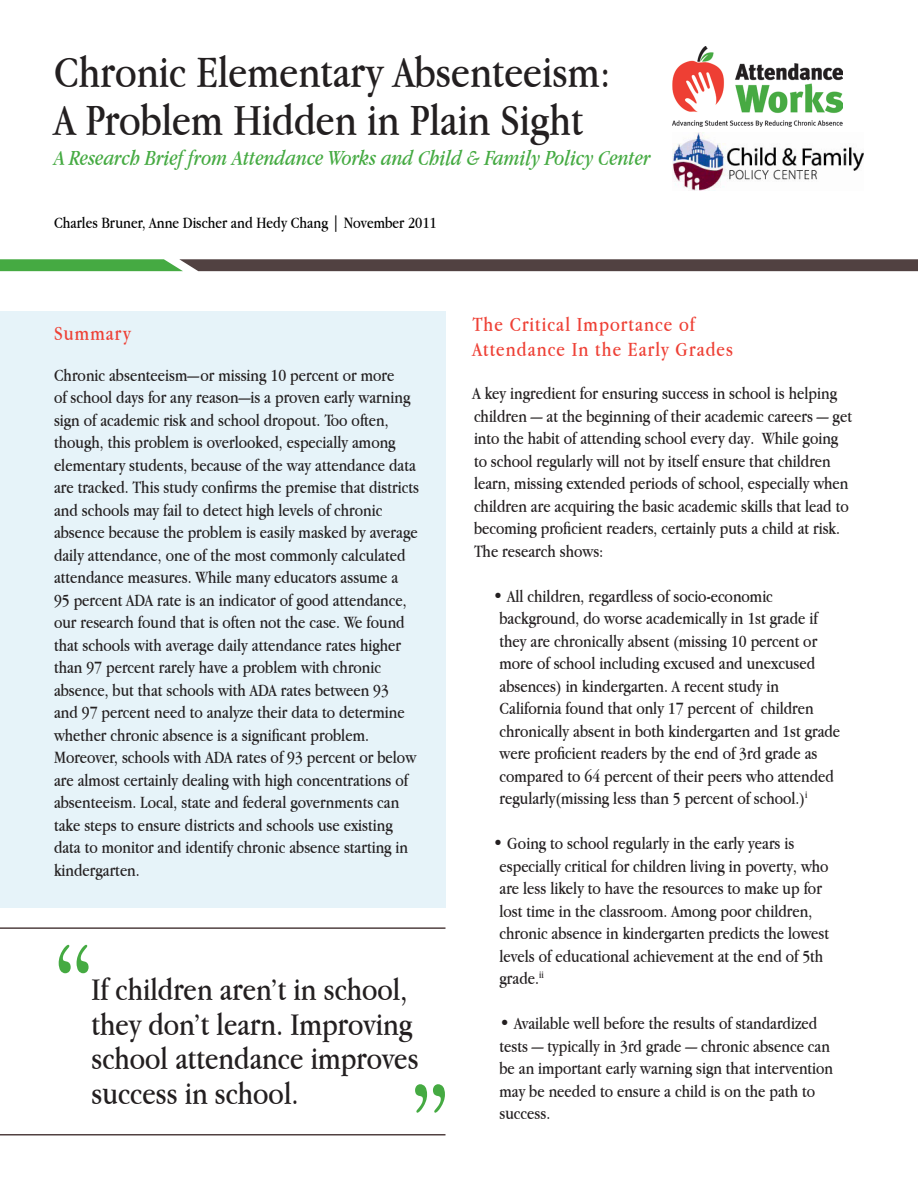
<style>
.page{position:relative;width:918px;height:1188px;background:#fff}
.page>*{position:absolute;margin:0;border:0;box-sizing:border-box;transform-origin:0 0}
.t1{font:120px "Apple Garamond";color:#45aa42}
.t2{font:46.5px/48px "Apple Garamond";color:#231f20}
.t3{font:33px/34.5px "Apple Garamond";color:#231f20}
.t4{font:italic 22.5px "Apple Garamond";color:#45aa42}
.t5{font:21px/25.2px "Apple Garamond";letter-spacing:.05em;color:#ee4035}
.t6{font:18px/22.5px "Apple Garamond";color:#231f20}
.t7{font:16.5px "Apple Garamond";color:#000}
</style>
<div class="page">
<div style="left:0;top:311px;width:446px;height:597px;background:#e6f3f9"></div>
<svg style="left:0;top:259px;width:918px;height:12px;background:#555c48"></svg>
<img style="left:672px;top:133px;width:192px;height:57px">
<img style="left:672px;top:46px;width:171px;height:80px">
<hr style="left:0;top:927px;width:445px;height:2px;background:#514141">
<hr style="left:0;top:1134px;width:446px;height:2px;background:#514141">
<p class="t2" style="left:54px;top:47px;width:558px">Chronic Elementary Absenteeism:<br>A Problem Hidden in Plain Sight</p>
<p class="t4" style="left:54px;top:145px;width:598px">A Research Brief from Attendance Works and Child &amp; Family Policy Center</p>
<p class="t7" style="left:54px;top:213px;width:384px">Charles Bruner, Anne Discher and Hedy Chang | November 2011</p>
<p class="t5" style="left:54px;top:320px;width:78px">Summary</p>
<p class="t6" style="left:54px;top:363px;width:366px">Chronic absenteeism—or missing 10 percent or more<br>of school days for any reason—is a proven early warning sign of academic risk and school dropout. Too often, though, this problem is overlooked, especially among elementary students, because of the way attendance data are tracked. This study confirms the premise that districts and schools may fail to detect high levels of chronic absence because the problem is easily masked by average daily attendance, one of the most commonly calculated attendance measures. While many educators assume a<br>95 percent ADA rate is an indicator of good attendance, our research found that is often not the case. We found that schools with average daily attendance rates higher than 97 percent rarely have a problem with chronic absence, but that schools with ADA rates between 93<br>and 97 percent need to analyze their data to determine whether chronic absence is a significant problem.<br>Moreover, schools with ADA rates of 93 percent or below are almost certainly dealing with high concentrations of absenteeism. Local, state and federal governments can take steps to ensure districts and schools use existing data to monitor and identify chronic absence starting in kindergarten.</p>
<p class="t1" style="left:54px;top:913px;width:41px">“</p>
<p class="t3" style="left:92px;top:972px;width:328px">If children aren’t in school, they don’t learn. Improving school attendance improves success in school.</p>
<p class="t1" style="left:410px;top:1052px;width:41px">”</p>
<p class="t5" style="left:472px;top:311px;width:262px">The Critical Importance of<br>Attendance In the Early Grades</p>
<p class="t6" style="left:472px;top:382px;width:381px">A key ingredient for ensuring success in school is helping children — at the beginning of their academic careers — get into the habit of attending school every day. While going to school regularly will not by itself ensure that children learn, missing extended periods of school, especially when children are acquiring the basic academic skills that lead to becoming proficient readers, certainly puts a child at risk.<br>The research shows:</p>
<p class="t6" style="left:500px;top:585px;width:342px;text-indent:-7px">• All children, regardless of socio-economic background, do worse academically in 1st grade if they are chronically absent (missing 10 percent or more of school including excused and unexcused absences) in kindergarten. A recent study in California found that only 17 percent of children chronically absent in both kindergarten and 1st grade were proficient readers by the end of 3rd grade as compared to 64 percent of their peers who attended regularly(missing less than 5 percent of school.)<sup>i</sup></p>
<p class="t6" style="left:500px;top:832px;width:331px;text-indent:-7px">• Going to school regularly in the early years is especially critical for children living in poverty, who are less likely to have the resources to make up for lost time in the classroom. Among poor children, chronic absence in kindergarten predicts the lowest levels of educational achievement at the end of 5th grade.<sup>ii</sup></p>
<p class="t6" style="left:500px;top:1012px;width:335px">• Available well before the results of standardized tests — typically in 3rd grade — chronic absence can be an important early warning sign that intervention may be needed to ensure a child is on the path to success.</p>
</div>
